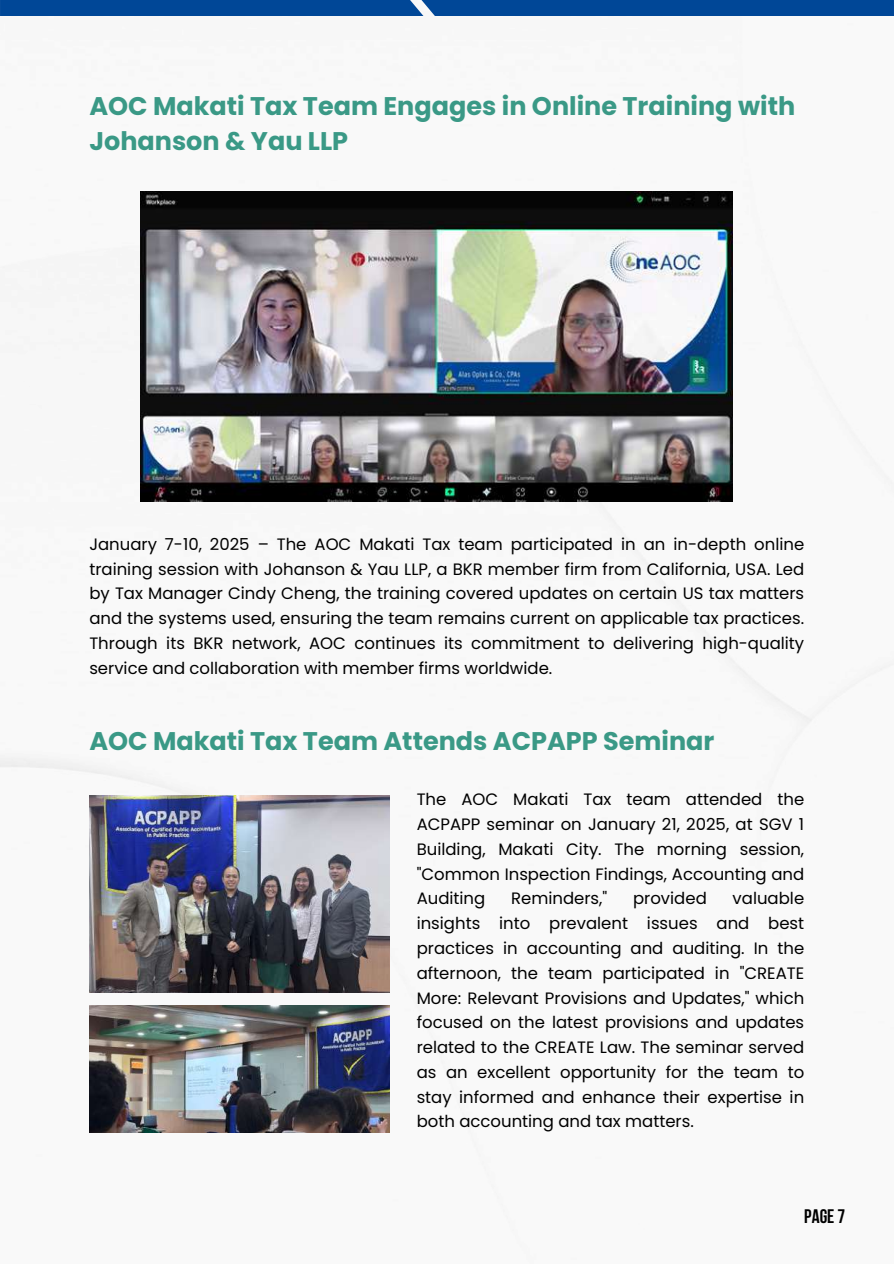
<style>
.page{position:relative;width:894px;height:1264px;background:#fff}
.page>*{position:absolute;margin:0;border:0;box-sizing:border-box;transform-origin:0 0}
.t1{font:700 25.5px/34.8px "Poppins";color:#3a9986}
.t2{font:700 19.5px "Bebas Neue";color:#000}
.t3{font:16.5px/24.8px "Poppins";color:#000;text-align:justify}
</style>
<div class="page">
<img style="left:0;top:191px;width:893px;height:954px">
<div style="left:0;top:0;width:440px;height:16px;background:#004797"></div>
<div style="left:440px;top:0;width:453px;height:16px;background:#004797"></div>
<img style="left:141px;top:191px;width:591px;height:310px">
<img style="left:89px;top:795px;width:301px;height:197px">
<img style="left:89px;top:1005px;width:301px;height:127px">
<h1 class="t1" style="left:89px;top:89px;width:707px">AOC Makati Tax Team Engages in Online Training with<br>Johanson &amp; Yau LLP</h1>
<p class="t3" style="left:89px;top:531px;width:716px">January 7-10, 2025 – The AOC Makati Tax team participated in an in-depth online training session with Johanson &amp; Yau LLP, a BKR member firm from California, USA. Led by Tax Manager Cindy Cheng, the training covered updates on certain US tax matters and the systems used, ensuring the team remains current on applicable tax practices.<br>Through its BKR network, AOC continues its commitment to delivering high-quality service and collaboration with member firms worldwide.</p>
<h1 class="t1" style="left:89px;top:724px;width:626px">AOC Makati Tax Team Attends ACPAPP Seminar</h1>
<p class="t3" style="left:416px;top:787px;width:389px">The AOC Makati Tax team attended the ACPAPP seminar on January 21, 2025, at SGV 1<br>Building, Makati City. The morning session, "Common Inspection Findings, Accounting and Auditing</p>
<p class="t3" style="left:511px;top:886px;width:98px">Reminders,"</p>
<p class="t3" style="left:633px;top:886px;width:75px">provided</p>
<p class="t3" style="left:416px;top:886px;width:389px;text-indent:316px">valuable insights into prevalent issues and best practices in accounting and auditing. In the afternoon, the team participated in "CREATE More: Relevant Provisions and Updates," which focused on the latest provisions and updates related to the CREATE Law. The seminar served as an excellent opportunity for the team to stay informed and enhance their expertise in both accounting and tax matters.</p>
<p class="t2" style="left:804px;top:1208px;width:42px">PAGE7</p>
</div>
